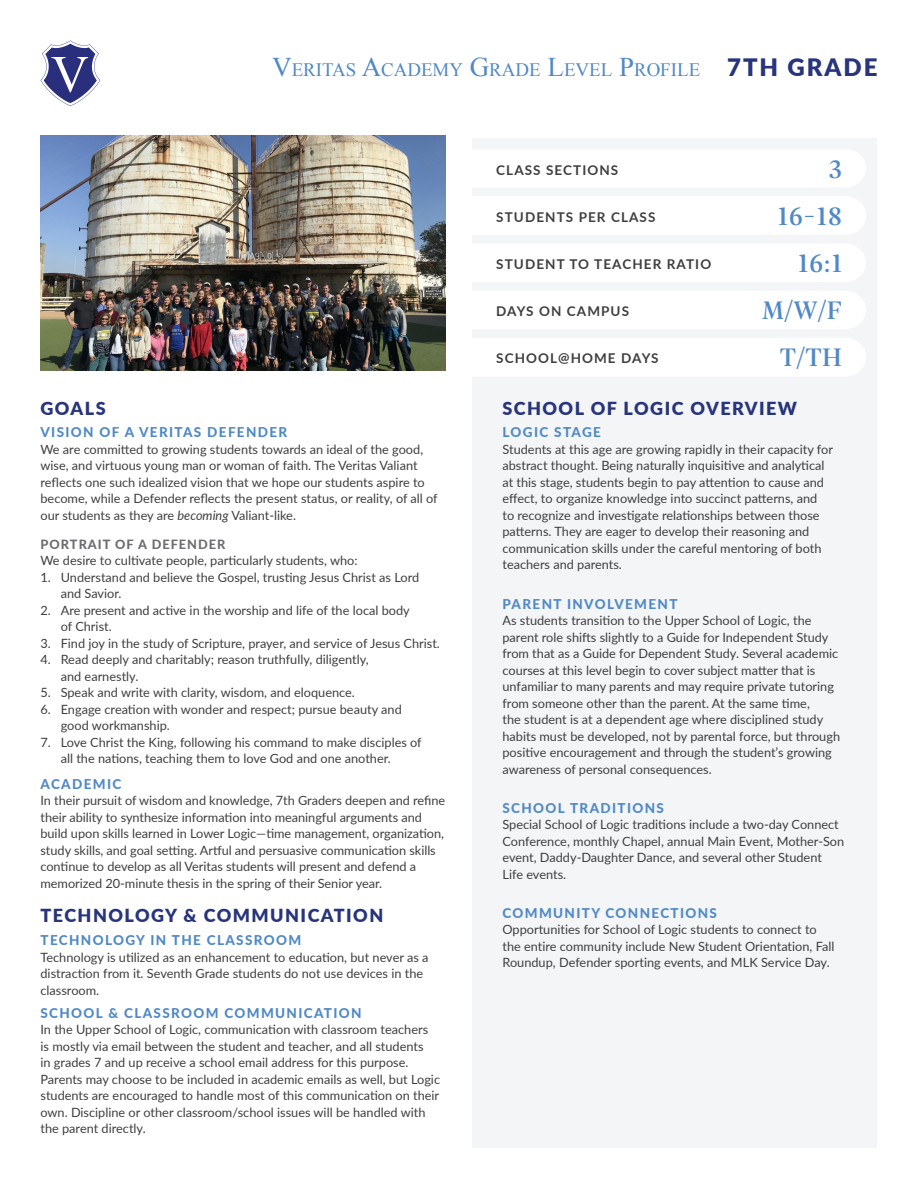
<style>
.page{position:relative;width:918px;height:1188px;background:#fff}
.page>*{position:absolute;margin:0;border:0;box-sizing:border-box;transform-origin:0 0}
.t1{font:500 27px "Geller Headline";letter-spacing:.05em;color:#5089c7}
.t2{font:18.9px "Times New Roman";color:#5089c7}
.t3{font:900 18px "Lato";letter-spacing:.08em;color:#28347b}
.t4{font:800 13.5px "Lato";letter-spacing:.1em;color:#5089c7}
.t5{font:700 13.5px "Lato";letter-spacing:.08em;color:#3e3e3f}
.text{font:12.75px/16.5px "Lato";color:#3e3e3f}
.t6{font:800 12.75px "Lato";letter-spacing:.08em;color:#6c6d70}
.s1{font-size:27px}
.s2{font-family:"Lato";font-weight:900;font-size:24px;color:#28347b}
.s3{font-style:italic}
</style>
<div class="page">
<div style="left:472px;top:138px;width:406px;height:1010px;background:#eff2f3"></div>
<div style="left:472px;top:149px;width:394px;height:39px;background:#fff"></div>
<div style="left:472px;top:196px;width:394px;height:39px;background:#fff"></div>
<div style="left:472px;top:243px;width:394px;height:39px;background:#fff"></div>
<div style="left:472px;top:291px;width:394px;height:38px;background:#fff"></div>
<div style="left:472px;top:338px;width:394px;height:38px;background:#fff"></div>
<img style="left:40px;top:136px;width:405px;height:234px">
<svg style="left:40px;top:40px;width:60px;height:66px"></svg>
<p class="t2" style="left:272px;top:57px;width:607px"><span class="s1">V</span>ERITAS <span class="s1">A</span>CADEMY <span class="s1">G</span>RADE <span class="s1">L</span>EVEL <span class="s1">P</span>ROFILE <span class="s2">7TH GRADE</span></p>
<h1 class="t3" style="left:40px;top:394px;width:67px">GOALS</h1>
<h2 class="t4" style="left:40px;top:423px;width:248px">VISION OF A VERITAS DEFENDER</h2>
<p class="text" style="left:40px;top:441px;width:399px">We are committed to growing students towards an ideal of the good, wise, and virtuous young man or woman of faith. The Veritas Valiant reflects one such idealized vision that we hope our students aspire to become, while a Defender reflects the present status, or reality, of all of our students as they are <span class="s3">becoming</span> Valiant-like.</p>
<h3 class="t6" style="left:40px;top:535px;width:187px">PORTRAIT OF A DEFENDER</h3>
<p class="text" style="left:40px;top:552px;width:319px">We desire to cultivate people, particularly students, who:</p>
<p class="text" style="left:61px;top:568px;width:360px;text-indent:-20px">1. Understand and believe the Gospel, trusting Jesus Christ as Lord and Savior.</p>
<p class="text" style="left:61px;top:601px;width:351px;text-indent:-20px">2. Are present and active in the worship and life of the local body of Christ.</p>
<p class="text" style="left:40px;top:634px;width:401px">3. Find joy in the study of Scripture, prayer, and service of Jesus Christ.</p>
<p class="text" style="left:61px;top:651px;width:310px;text-indent:-20px">4. Read deeply and charitably; reason truthfully, diligently, and earnestly.</p>
<p class="text" style="left:40px;top:684px;width:316px">5. Speak and write with clarity, wisdom, and eloquence.</p>
<p class="text" style="left:61px;top:700px;width:343px;text-indent:-20px">6. Engage creation with wonder and respect; pursue beauty and good workmanship.</p>
<p class="text" style="left:61px;top:733px;width:363px;text-indent:-20px">7. Love Christ the King, following his command to make disciples of all the nations, teaching them to love God and one another.</p>
<h2 class="t4" style="left:40px;top:774px;width:82px">ACADEMIC</h2>
<p class="text" style="left:40px;top:792px;width:406px">In their pursuit of wisdom and knowledge, 7th Graders deepen and refine their ability to synthesize information into meaningful arguments and build upon skills learned in Lower Logic—time management, organization, study skills, and goal setting. Artful and persuasive communication skills continue to develop as all Veritas students will present and defend a memorized 20-minute thesis in the spring of their Senior year.</p>
<h1 class="t3" style="left:40px;top:902px;width:344px">TECHNOLOGY &amp; COMMUNICATION</h1>
<h2 class="t4" style="left:40px;top:930px;width:262px">TECHNOLOGY IN THE CLASSROOM</h2>
<p class="text" style="left:40px;top:948px;width:390px">Technology is utilized as an enhancement to education, but never as a distraction from it. Seventh Grade students do not use devices in the classroom.</p>
<h2 class="t4" style="left:40px;top:1003px;width:323px">SCHOOL &amp; CLASSROOM COMMUNICATION</h2>
<p class="text" style="left:40px;top:1021px;width:401px">In the Upper School of Logic, communication with classroom teachers<br>is mostly via email between the student and teacher, and all students<br>in grades 7 and up receive a school email address for this purpose.<br>Parents may choose to be included in academic emails as well, but Logic students are encouraged to handle most of this communication on their own. Discipline or other classroom/school issues will be handled with the parent directly.</p>
<p class="t5" style="left:496px;top:160px;width:124px">CLASS SECTIONS</p>
<p class="t1" style="left:829px;top:151px;width:14px">3</p>
<p class="t5" style="left:496px;top:207px;width:161px">STUDENTS PER CLASS</p>
<p class="t1" style="left:778px;top:198px;width:66px">16-18</p>
<p class="t5" style="left:496px;top:254px;width:216px">STUDENT TO TEACHER RATIO</p>
<p class="t1" style="left:798px;top:245px;width:45px">16:1</p>
<p class="t5" style="left:496px;top:301px;width:134px">DAYS ON CAMPUS</p>
<p class="t1" style="left:762px;top:292px;width:81px">M/W/F</p>
<p class="t5" style="left:496px;top:349px;width:164px">SCHOOL@HOME DAYS</p>
<p class="t1" style="left:780px;top:339px;width:64px">T/TH</p>
<h1 class="t3" style="left:502px;top:394px;width:296px">SCHOOL OF LOGIC OVERVIEW</h1>
<h2 class="t4" style="left:502px;top:423px;width:100px">LOGIC STAGE</h2>
<p class="text" style="left:502px;top:441px;width:332px">Students at this age are growing rapidly in their capacity for abstract thought. Being naturally inquisitive and analytical at this stage, students begin to pay attention to cause and effect, to organize knowledge into succinct patterns, and<br>to recognize and investigate relationships between those patterns. They are eager to develop their reasoning and communication skills under the careful mentoring of both teachers and parents.</p>
<h2 class="t4" style="left:502px;top:594px;width:177px">PARENT INVOLVEMENT</h2>
<p class="text" style="left:502px;top:612px;width:339px">As students transition to the Upper School of Logic, the parent role shifts slightly to a Guide for Independent Study from that as a Guide for Dependent Study. Several academic courses at this level begin to cover subject matter that is unfamiliar to many parents and may require private tutoring from someone other than the parent. At the same time,<br>the student is at a dependent age where disciplined study habits must be developed, not by parental force, but through positive encouragement and through the student’s growing awareness of personal consequences.</p>
<h2 class="t4" style="left:502px;top:798px;width:163px">SCHOOL TRADITIONS</h2>
<p class="text" style="left:502px;top:816px;width:343px">Special School of Logic traditions include a two-day Connect Conference, monthly Chapel, annual Main Event, Mother-Son event, Daddy-Daughter Dance, and several other Student Life events.</p>
<h2 class="t4" style="left:502px;top:903px;width:216px">COMMUNITY CONNECTIONS</h2>
<p class="text" style="left:502px;top:921px;width:333px">Opportunities for School of Logic students to connect to the entire community include New Student Orientation, Fall<br>Roundup, Defender sporting events, and MLK Service Day.</p>
</div>
